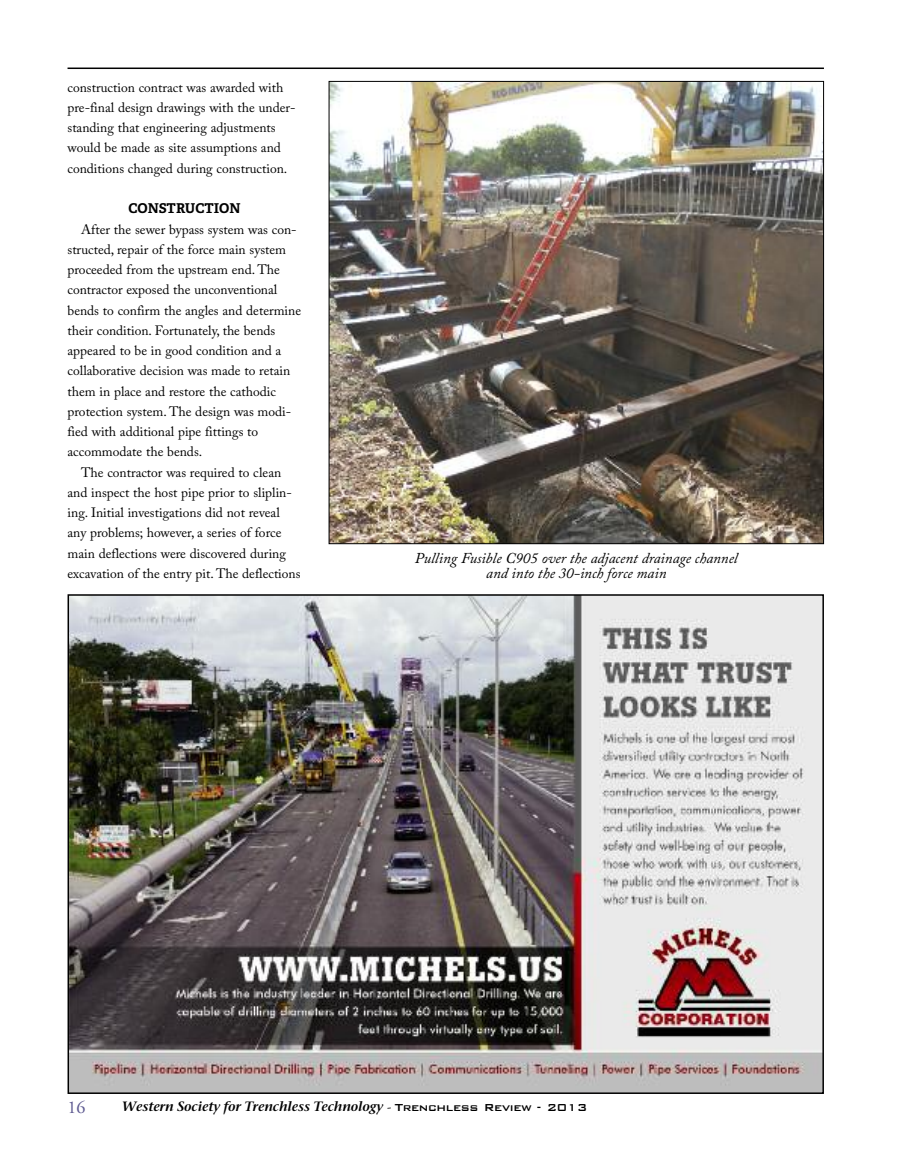
<style>
.page{position:relative;width:905px;height:1175px;background:#fff}
.page>*{position:absolute;margin:0;border:0;box-sizing:border-box;transform-origin:0 0}
.t1{font:18px "Adobe Garamond Pro";color:#5d5990}
.t2{font:italic 15px/15px "Adobe Caslon Pro";color:#000;text-align:center}
.t3{font:13.5px/20.2px "Adobe Caslon Pro";color:#000}
.t4{font:italic 600 13.5px "Bell Stone Serif";color:#000}
.t5{font:700 13.5px "Adelle";letter-spacing:-.005em;color:#000}
.s1{font-family:"Adobe Garamond Pro";font-weight:400}
.s2{font-family:"Bank Gothic";font-weight:500;font-style:normal}
</style>
<div class="page">
<hr style="left:68px;top:68px;width:756px;height:1px;background:#000">
<img style="left:70px;top:597px;width:751px;height:494px">
<img style="left:330px;top:83px;width:492px;height:459px">
<p class="t3" style="left:68px;top:79px;width:229px">construction contract was awarded with pre-final design drawings with the under&shy;standing that engineering adjustments would be made as site assumptions and conditions changed during construction.</p>
<p class="t5" style="left:129px;top:203px;width:113px">CONSTRUCTION</p>
<p class="t3" style="left:68px;top:220px;width:235px;text-indent:13px">After the sewer bypass system was con&shy;structed, repair of the force main system proceeded from the upstream end. The contractor exposed the unconventional bends to confirm the angles and determine their condition. Fortunately, the bends appeared to be in good condition and a collaborative decision was made to retain them in place and restore the cathodic protection system. The design was modi&shy;fied with additional pipe fittings to accommodate the bends.</p>
<p class="t3" style="left:68px;top:463px;width:234px;text-indent:14px">The contractor was required to clean and inspect the host pipe prior to sliplin&shy;ing. Initial investigations did not reveal any problems; however, a series of force main deflections were discovered during excavation of the entry pit. The deflections</p>
<p class="t2" style="left:415px;top:552px;width:324px">Pulling Fusible C905 over the adjacent drainage channel and into the 30-inch force main</p>
<h1 class="t1" style="left:68px;top:1100px;width:19px">16</h1>
<p class="t4" style="left:122px;top:1100px;width:467px">Western Society for Trenchless Technology <span class="s1">-</span> <span class="s2">Trenchless Review - 2013</span></p>
</div>
